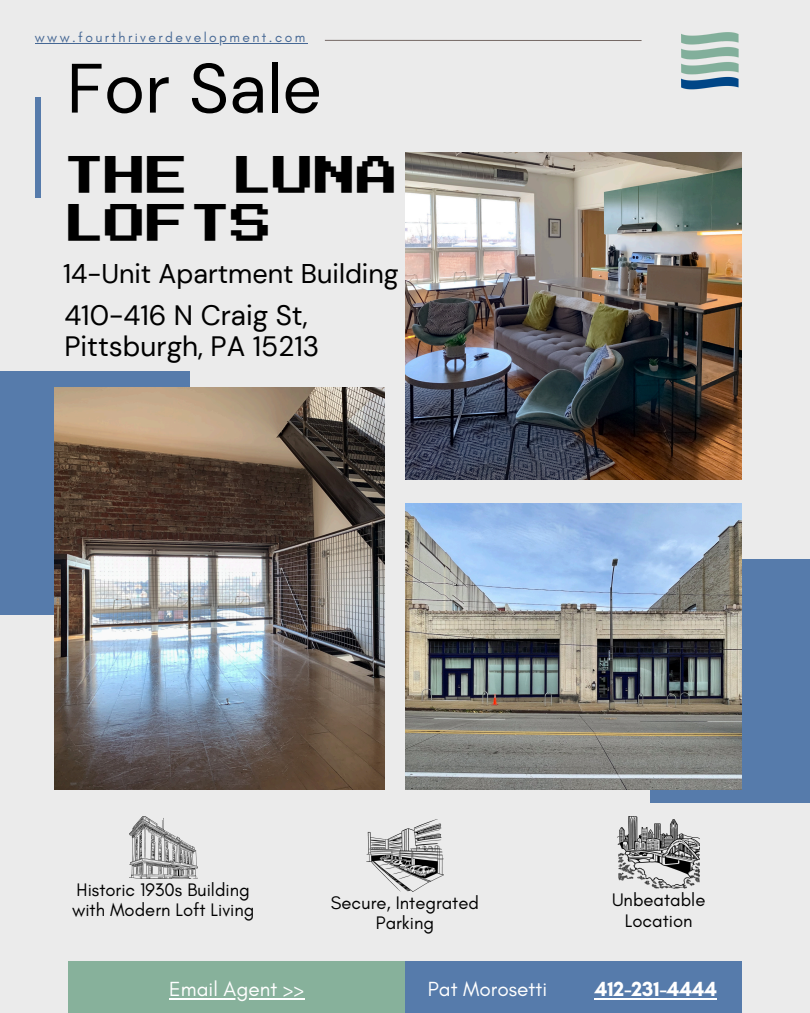
<style>
.page{position:relative;width:810px;height:1013px;background:#fff}
.page>*{position:absolute;margin:0;border:0;box-sizing:border-box;transform-origin:0 0}
.t1{font:69.6px "DM Sans";color:#000}
.t2{font:42px/48px "Press Start 2 P";color:#000}
.t3{font:28px/30.8px "DM Sans";color:#000}
.t4{font:27px "DM Sans";color:#000}
.t5{font:20.8px "Glacial Indifference";color:#fff}
.t6{font:700 20.8px "Glacial Indifference";color:#fff}
.t7{font:18.5px/20.2px "Glacial Indifference";color:#000;text-align:center}
.t8{font:13.8px "Glacial Indifference";letter-spacing:.175em;color:#456794}
</style>
<div class="page">
<div style="left:0;top:0;width:810px;height:1012px;background:#ebebeb"></div>
<div style="left:650px;top:559px;width:160px;height:243px;background:#567bab"></div>
<div style="left:0;top:372px;width:190px;height:243px;background:#567bab"></div>
<div style="left:35px;top:97px;width:5px;height:100px;background:#567bab"></div>
<img style="left:405px;top:153px;width:336px;height:326px">
<img style="left:54px;top:387px;width:330px;height:402px">
<div style="left:393px;top:961px;width:348px;height:51px;background:#567bab"></div>
<div style="left:69px;top:961px;width:336px;height:51px;background:#87b19b"></div>
<hr style="left:325px;top:40px;width:317px;height:1px;background:#756965">
<img style="left:681px;top:32px;width:58px;height:58px">
<img style="left:405px;top:504px;width:336px;height:285px">
<img style="left:130px;top:816px;width:67px;height:62px">
<img style="left:366px;top:819px;width:77px;height:72px">
<img style="left:618px;top:816px;width:82px;height:72px">
<hr style="left:169px;top:997px;width:135px;height:2px;background:#fff">
<hr style="left:595px;top:997px;width:122px;height:2px;background:#fff">
<hr style="left:35px;top:43px;width:273px;height:1px;background:#456794">
<p class="t8" style="left:35px;top:29px;width:272px">www.fourthriverdevelopment.com</p>
<h2 class="t1" style="left:67px;top:43px;width:257px">For Sale</h2>
<p class="t2" style="left:63px;top:160px;width:338px">THE LUNA<br>LOFTS</p>
<h6 class="t4" style="left:63px;top:256px;width:337px">14-Unit Apartment Building</h6>
<h3 class="t3" style="left:64px;top:300px;width:256px">410-416 N Craig St,<br>Pittsburgh, PA 15213</h3>
<h1 class="t7" style="left:72px;top:879px;width:184px;text-align:left">Historic 1930s Building with Modern Loft Living</h1>
<h3 class="t7" style="left:331px;top:892px;width:150px">Secure, Integrated<br>Parking</h3>
<p class="t7" style="left:612px;top:889px;width:95px">Unbeatable<br>Location</p>
<p class="t5" style="left:169px;top:976px;width:137px">Email Agent &gt;&gt;</p>
<p class="t5" style="left:428px;top:976px;width:121px">Pat Morosetti</p>
<h6 class="t6" style="left:595px;top:976px;width:124px">412-231-4444</h6>
</div>
